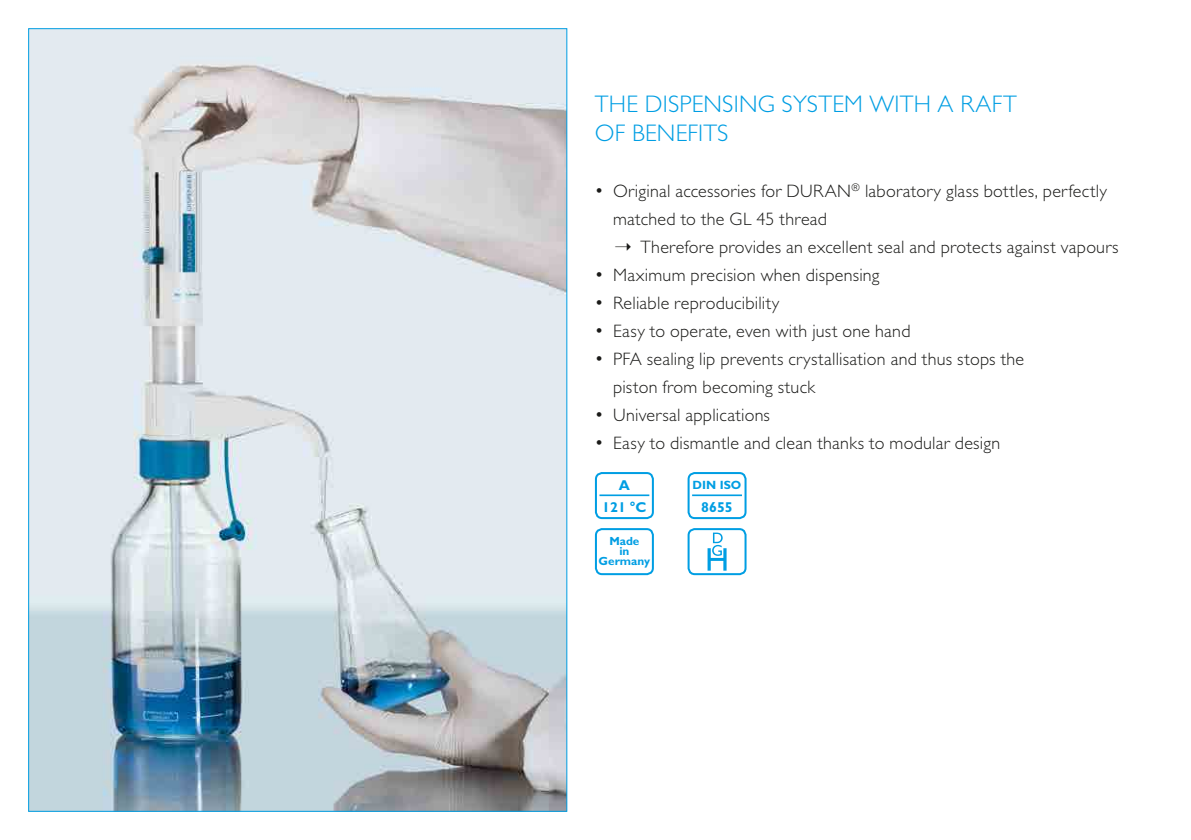
<style>
.page{position:relative;width:1191px;height:840px;background:#fff}
.page>*{position:absolute;margin:0;border:0;box-sizing:border-box;transform-origin:0 0}
.t1{font:300 24px/28px "Gill Sans";letter-spacing:.01em;color:#009ee3}
.t2{font:300 18px/28px "Gill Sans";letter-spacing:.015em;color:#1a1a18}
.t3{font:700 14.2px/22px "Gill Sans";color:#009ee3;text-align:center}
.t4{font:700 12px "Gill Sans";color:#009ee3}
.t5{font:700 11.8px/10px "Gill Sans";color:#009ee3;text-align:center}
.s1{font-family:"Bosis Std";font-weight:600}
</style>
<div class="page">
<img style="left:30px;top:30px;width:535px;height:779px">
<hr style="left:599px;top:494px;width:50px;height:2px;background:#009ee3">
<div style="left:595px;top:472px;width:59px;height:47px;border:2px solid #009ee3;border-radius:6px"></div>
<div style="left:595px;top:528px;width:59px;height:47px;border:2px solid #009ee3;border-radius:6px"></div>
<hr style="left:692px;top:494px;width:50px;height:2px;background:#009ee3">
<div style="left:687px;top:472px;width:59px;height:47px;border:2px solid #009ee3;border-radius:6px"></div>
<div style="left:687px;top:528px;width:59px;height:47px;border:2px solid #009ee3;border-radius:6px"></div>
<svg style="left:707px;top:532px;width:19px;height:38px"></svg>
<h1 class="t1" style="left:595px;top:90px;width:423px">THE DISPENSING SYSTEM WITH A RAFT<br>OF BENEFITS</h1>
<p class="t2" style="left:613px;top:176px;width:507px;text-indent:-18px"><span class="s1">•</span> Original accessories for DURAN<sup>®</sup> laboratory glass bottles, perfectly matched to the GL 45 thread<br>➝ Therefore provides an excellent seal and protects against vapours</p>
<p class="t2" style="left:595px;top:260px;width:286px"><span class="s1">•</span> Maximum precision when dispensing</p>
<p class="t2" style="left:595px;top:288px;width:186px"><span class="s1">•</span> Reliable reproducibility</p>
<p class="t2" style="left:595px;top:316px;width:317px"><span class="s1">•</span> Easy to operate, even with just one hand</p>
<p class="t2" style="left:613px;top:344px;width:412px;text-indent:-18px"><span class="s1">•</span> PFA sealing lip prevents crystallisation and thus stops the piston from becoming stuck</p>
<p class="t2" style="left:595px;top:400px;width:177px"><span class="s1">•</span> Universal applications</p>
<p class="t2" style="left:595px;top:428px;width:407px"><span class="s1">•</span> Easy to dismantle and clean thanks to modular design</p>
<p class="t3" style="left:602px;top:473px;width:46px">A<br>121 °C</p>
<p class="t5" style="left:598px;top:536px;width:53px">Made<br>in<br>Germany</p>
<p class="t4" style="left:692px;top:477px;width:50px">DIN ISO</p>
<p class="t3" style="left:701px;top:495px;width:33px">8655</p>
</div>
